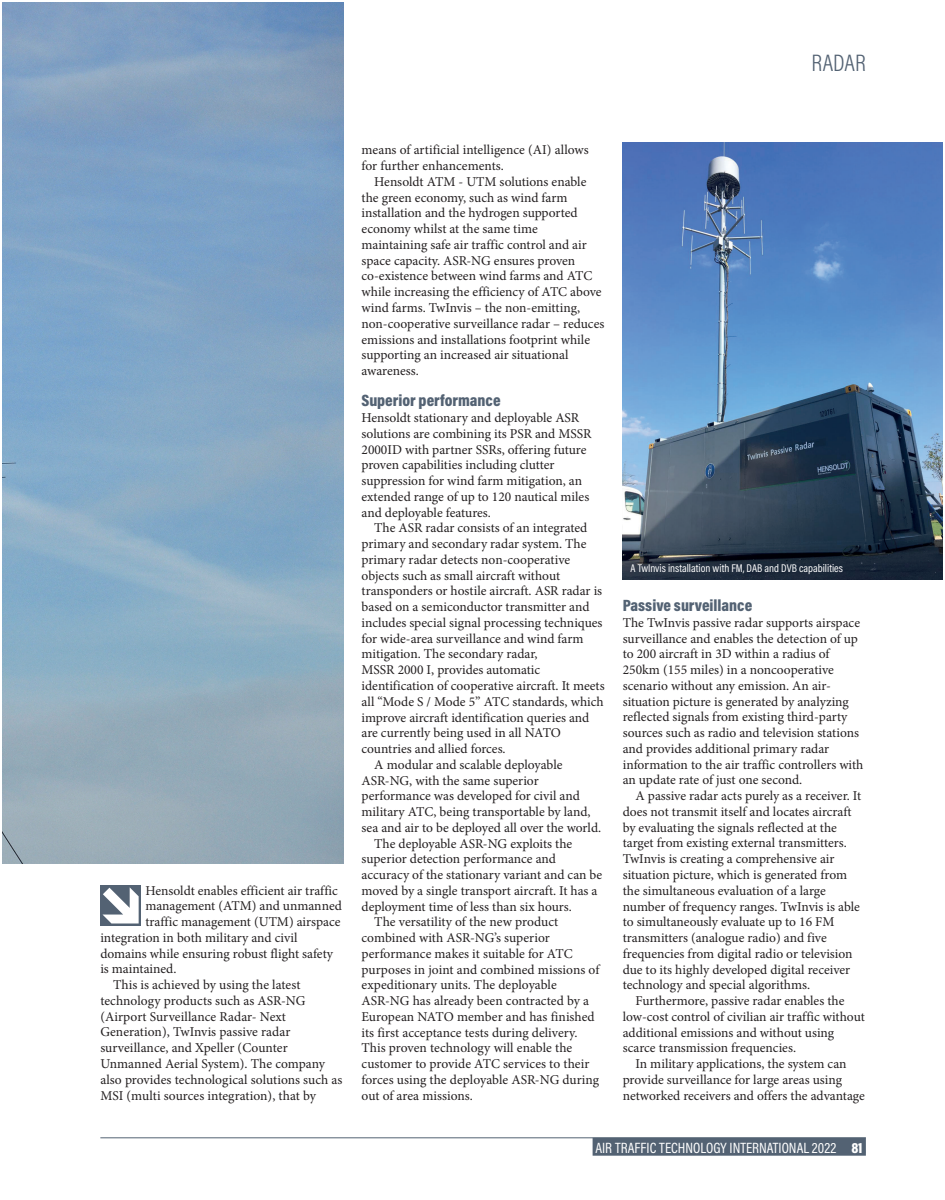
<style>
.page{position:relative;width:945px;height:1200px;background:#fff}
.page>*{position:absolute;margin:0;border:0;box-sizing:border-box;transform-origin:0 0}
.t1{font:300 24px "Acumin Pro Cond";color:#536273}
.t2{font:900 16.5px "Acumin Pro Cond";color:#536273}
.t3{font:15px "Acumin Pro Cond";color:#fff}
.t4{font:13.5px "Minion Pro";color:#231f20}
.t5{font:11.25px "Acumin Pro Cond";color:#fff}
.s1{font-weight:900}
.s2{font-weight:900;color:#536273}
</style>
<div class="page">
<img style="left:622px;top:143px;width:320px;height:437px">
<img style="left:3px;top:3px;width:340px;height:860px">
<hr style="left:100px;top:1137px;width:766px;height:1px;background:#536273">
<div style="left:592px;top:1138px;width:274px;height:18px;background:#536273"></div>
<div style="left:100px;top:885px;width:41px;height:41px;background:#536273"></div>
<svg style="left:102px;top:887px;width:37px;height:36px"></svg>
<p class="t1" style="left:811px;top:47px;width:56px">RADAR</p>
<p class="t4" style="left:145px;top:881px;width:194px">Hensoldt enables efficient air traffic</p>
<p class="t4" style="left:145px;top:897px;width:198px">management (ATM) and unmanned</p>
<p class="t4" style="left:145px;top:913px;width:197px">traffic management (UTM) airspace</p>
<p class="t4" style="left:100px;top:929px;width:199px">integration in both military and civil</p>
<p class="t4" style="left:100px;top:944px;width:234px">domains while ensuring robust flight safety</p>
<p class="t4" style="left:100px;top:960px;width:78px">is maintained.</p>
<p class="t4" style="left:113px;top:976px;width:189px">This is achieved by using the latest</p>
<p class="t4" style="left:100px;top:992px;width:207px">technology products such as ASR-NG</p>
<p class="t4" style="left:100px;top:1007px;width:187px">(Airport Surveillance Radar- Next</p>
<p class="t4" style="left:100px;top:1023px;width:191px">Generation), TwInvis passive radar</p>
<p class="t4" style="left:100px;top:1039px;width:189px">surveillance, and Xpeller (Counter</p>
<p class="t4" style="left:100px;top:1055px;width:226px">Unmanned Aerial System). The company</p>
<p class="t4" style="left:100px;top:1070px;width:244px">also provides technological solutions such as</p>
<p class="t4" style="left:100px;top:1086px;width:217px">MSI (multi sources integration), that by</p>
<p class="t4" style="left:361px;top:141px;width:229px">means of artificial intelligence (AI) allows</p>
<p class="t4" style="left:361px;top:157px;width:144px">for further enhancements.</p>
<p class="t4" style="left:374px;top:173px;width:214px">Hensoldt ATM - UTM solutions enable</p>
<p class="t4" style="left:361px;top:188px;width:207px">the green economy, such as wind farm</p>
<p class="t4" style="left:361px;top:204px;width:218px">installation and the hydrogen supported</p>
<p class="t4" style="left:361px;top:220px;width:178px">economy whilst at the same time</p>
<p class="t4" style="left:361px;top:236px;width:227px">maintaining safe air traffic control and air</p>
<p class="t4" style="left:361px;top:251px;width:215px">space capacity. ASR-NG ensures proven</p>
<p class="t4" style="left:361px;top:267px;width:232px">co-existence between wind farms and ATC</p>
<p class="t4" style="left:361px;top:283px;width:242px">while increasing the efficiency of ATC above</p>
<p class="t4" style="left:361px;top:299px;width:220px">wind farms. TwInvis – the non-emitting,</p>
<p class="t4" style="left:361px;top:314px;width:244px">non-cooperative surveillance radar – reduces</p>
<p class="t4" style="left:361px;top:330px;width:230px">emissions and installations footprint while</p>
<p class="t4" style="left:361px;top:346px;width:208px">supporting an increased air situational</p>
<p class="t4" style="left:361px;top:362px;width:59px">awareness.</p>
<p class="t2" style="left:361px;top:390px;width:141px">Superior performance</p>
<p class="t4" style="left:361px;top:409px;width:219px">Hensoldt stationary and deployable ASR</p>
<p class="t4" style="left:361px;top:425px;width:231px">solutions are combining its PSR and MSSR</p>
<p class="t4" style="left:361px;top:440px;width:226px">2000ID with partner SSRs, offering future</p>
<p class="t4" style="left:361px;top:456px;width:194px">proven capabilities including clutter</p>
<p class="t4" style="left:361px;top:472px;width:222px">suppression for wind farm mitigation, an</p>
<p class="t4" style="left:361px;top:488px;width:229px">extended range of up to 120 nautical miles</p>
<p class="t4" style="left:361px;top:503px;width:131px">and deployable features.</p>
<p class="t4" style="left:374px;top:519px;width:215px">The ASR radar consists of an integrated</p>
<p class="t4" style="left:361px;top:535px;width:226px">primary and secondary radar system. The</p>
<p class="t4" style="left:361px;top:551px;width:210px">primary radar detects non-cooperative</p>
<p class="t4" style="left:361px;top:566px;width:200px">objects such as small aircraft without</p>
<p class="t4" style="left:361px;top:582px;width:242px">transponders or hostile aircraft. ASR radar is</p>
<p class="t4" style="left:361px;top:598px;width:229px">based on a semiconductor transmitter and</p>
<p class="t4" style="left:361px;top:614px;width:243px">includes special signal processing techniques</p>
<p class="t4" style="left:361px;top:629px;width:224px">for wide-area surveillance and wind farm</p>
<p class="t4" style="left:361px;top:645px;width:178px">mitigation. The secondary radar,</p>
<p class="t4" style="left:361px;top:661px;width:180px">MSSR 2000 I, provides automatic</p>
<p class="t4" style="left:361px;top:677px;width:245px">identification of cooperative aircraft. It meets</p>
<p class="t4" style="left:361px;top:692px;width:244px">all “Mode S / Mode 5” ATC standards, which</p>
<p class="t4" style="left:361px;top:708px;width:229px">improve aircraft identification queries and</p>
<p class="t4" style="left:361px;top:724px;width:201px">are currently being used in all NATO</p>
<p class="t4" style="left:361px;top:740px;width:146px">countries and allied forces.</p>
<p class="t4" style="left:374px;top:755px;width:190px">A modular and scalable deployable</p>
<p class="t4" style="left:361px;top:771px;width:179px">ASR-NG, with the same superior</p>
<p class="t4" style="left:361px;top:787px;width:220px">performance was developed for civil and</p>
<p class="t4" style="left:361px;top:803px;width:230px">military ATC, being transportable by land,</p>
<p class="t4" style="left:361px;top:818px;width:241px">sea and air to be deployed all over the world.</p>
<p class="t4" style="left:374px;top:834px;width:199px">The deployable ASR-NG exploits the</p>
<p class="t4" style="left:361px;top:850px;width:196px">superior detection performance and</p>
<p class="t4" style="left:361px;top:866px;width:242px">accuracy of the stationary variant and can be</p>
<p class="t4" style="left:361px;top:881px;width:237px">moved by a single transport aircraft. It has a</p>
<p class="t4" style="left:361px;top:897px;width:212px">deployment time of less than six hours.</p>
<p class="t4" style="left:374px;top:913px;width:185px">The versatility of the new product</p>
<p class="t4" style="left:361px;top:929px;width:190px">combined with ASR-NG’s superior</p>
<p class="t4" style="left:361px;top:944px;width:213px">performance makes it suitable for ATC</p>
<p class="t4" style="left:361px;top:960px;width:239px">purposes in joint and combined missions of</p>
<p class="t4" style="left:361px;top:976px;width:197px">expeditionary units. The deployable</p>
<p class="t4" style="left:361px;top:992px;width:229px">ASR-NG has already been contracted by a</p>
<p class="t4" style="left:361px;top:1007px;width:235px">European NATO member and has finished</p>
<p class="t4" style="left:361px;top:1023px;width:218px">its first acceptance tests during delivery.</p>
<p class="t4" style="left:361px;top:1039px;width:212px">This proven technology will enable the</p>
<p class="t4" style="left:361px;top:1055px;width:229px">customer to provide ATC services to their</p>
<p class="t4" style="left:361px;top:1070px;width:239px">forces using the deployable ASR-NG during</p>
<p class="t4" style="left:361px;top:1086px;width:113px">out of area missions.</p>
<p class="t5" style="left:630px;top:561px;width:214px">A TwInvis installation with FM, DAB and DVB capabilities</p>
<p class="t2" style="left:623px;top:595px;width:131px">Passive surveillance</p>
<p class="t4" style="left:623px;top:614px;width:239px">The TwInvis passive radar supports airspace</p>
<p class="t4" style="left:623px;top:629px;width:237px">surveillance and enables the detection of up</p>
<p class="t4" style="left:623px;top:645px;width:208px">to 200 aircraft in 3D within a radius of</p>
<p class="t4" style="left:623px;top:661px;width:213px">250km (155 miles) in a noncooperative</p>
<p class="t4" style="left:623px;top:677px;width:210px">scenario without any emission. An air-</p>
<p class="t4" style="left:623px;top:692px;width:228px">situation picture is generated by analyzing</p>
<p class="t4" style="left:623px;top:708px;width:226px">reflected signals from existing third-party</p>
<p class="t4" style="left:623px;top:724px;width:238px">sources such as radio and television stations</p>
<p class="t4" style="left:623px;top:740px;width:208px">and provides additional primary radar</p>
<p class="t4" style="left:623px;top:755px;width:242px">information to the air traffic controllers with</p>
<p class="t4" style="left:623px;top:771px;width:181px">an update rate of just one second.</p>
<p class="t4" style="left:635px;top:787px;width:227px">A passive radar acts purely as a receiver. It</p>
<p class="t4" style="left:623px;top:803px;width:230px">does not transmit itself and locates aircraft</p>
<p class="t4" style="left:623px;top:818px;width:216px">by evaluating the signals reflected at the</p>
<p class="t4" style="left:623px;top:834px;width:226px">target from existing external transmitters.</p>
<p class="t4" style="left:623px;top:850px;width:213px">TwInvis is creating a comprehensive air</p>
<p class="t4" style="left:623px;top:866px;width:226px">situation picture, which is generated from</p>
<p class="t4" style="left:623px;top:881px;width:205px">the simultaneous evaluation of a large</p>
<p class="t4" style="left:623px;top:897px;width:239px">number of frequency ranges. TwInvis is able</p>
<p class="t4" style="left:623px;top:913px;width:213px">to simultaneously evaluate up to 16 FM</p>
<p class="t4" style="left:623px;top:929px;width:206px">transmitters (analogue radio) and five</p>
<p class="t4" style="left:623px;top:944px;width:231px">frequencies from digital radio or television</p>
<p class="t4" style="left:623px;top:960px;width:229px">due to its highly developed digital receiver</p>
<p class="t4" style="left:623px;top:976px;width:189px">technology and special algorithms.</p>
<p class="t4" style="left:635px;top:992px;width:210px">Furthermore, passive radar enables the</p>
<p class="t4" style="left:623px;top:1007px;width:244px">low-cost control of civilian air traffic without</p>
<p class="t4" style="left:623px;top:1023px;width:213px">additional emissions and without using</p>
<p class="t4" style="left:623px;top:1039px;width:175px">scarce transmission frequencies.</p>
<p class="t4" style="left:635px;top:1055px;width:213px">In military applications, the system can</p>
<p class="t4" style="left:623px;top:1070px;width:221px">provide surveillance for large areas using</p>
<p class="t4" style="left:623px;top:1086px;width:244px">networked receivers and offers the advantage</p>
<p class="t3" style="left:595px;top:1138px;width:272px">AIR TRAFFIC TECHNOLOGY INTERNATIONAL 2022 <span class="s1">81</span><span class="s2">.</span></p>
</div>
